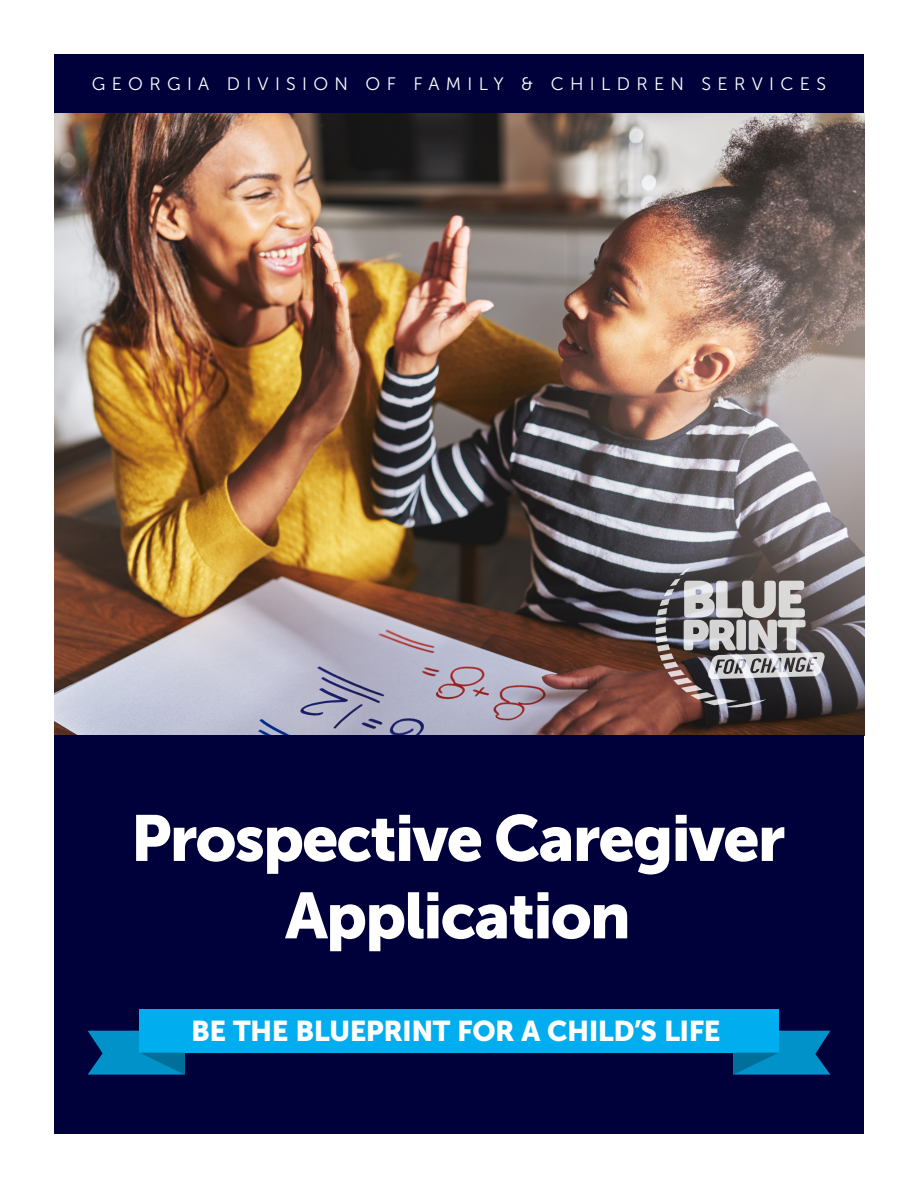
<style>
.page{position:relative;width:918px;height:1188px;background:#fff}
.page>*{position:absolute;margin:0;border:0;box-sizing:border-box;transform-origin:0 0}
.t1{font:64.5px/77.4px "Museo Sans 900";letter-spacing:-.03em;color:#fff;text-align:center}
.t2{font:28.5px "Museo Sans 900";letter-spacing:-.02em;color:#fff}
.t3{font:18px "Museo Sans 300";letter-spacing:.35em;color:#fff}
</style>
<div class="page">
<img style="left:54px;top:112px;width:810px;height:623px">
<div style="left:54px;top:54px;width:810px;height:58px;background:#00003b"></div>
<div style="left:54px;top:735px;width:810px;height:399px;background:#00003b"></div>
<div style="left:139px;top:1009px;width:640px;height:44px;background:#00aeef"></div>
<svg style="left:88px;top:1031px;width:97px;height:44px"></svg>
<svg style="left:733px;top:1031px;width:97px;height:44px"></svg>
<svg style="left:656px;top:568px;width:169px;height:139px;background:#847e7f"></svg>
<p class="t3" style="left:92px;top:74px;width:736px">GEORGIA DIVISION OF FAMILY &amp; CHILDREN SERVICES</p>
<p class="t1" style="left:131px;top:799px;width:656px">Prospective Caregiver<br>Application</p>
<p class="t2" style="left:191px;top:1015px;width:531px">BE THE BLUEPRINT FOR A CHILD’S LIFE</p>
</div>
